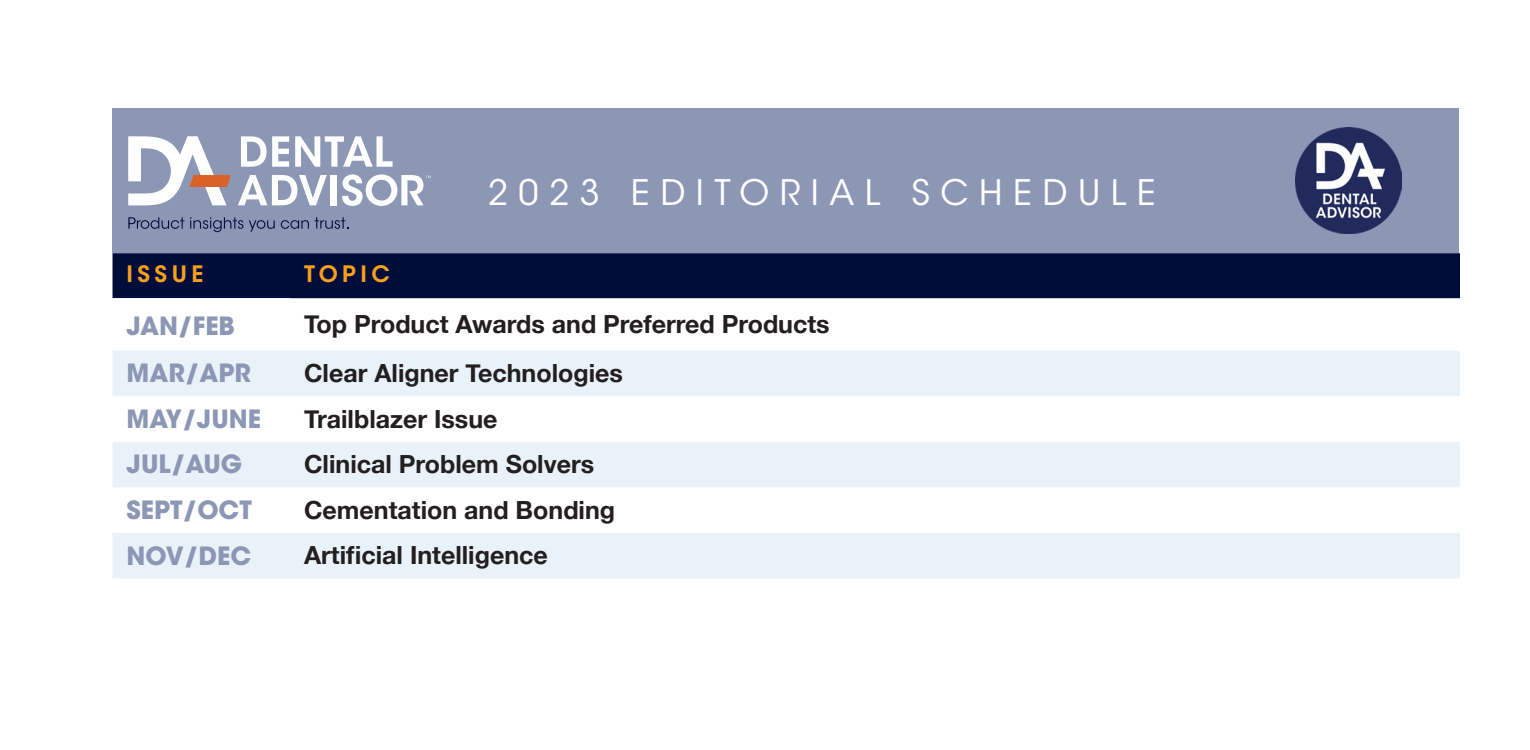
<style>
.page{position:relative;width:1530px;height:750px;background:#fff}
.page>*{position:absolute;margin:0;border:0;box-sizing:border-box;transform-origin:0 0}
.t1{font:35px "ITC Avant Garde Std";letter-spacing:.3em;color:#fff}
.t2{font:700 25px "Helvetica Neue";color:#231f20}
.t3{font:700 25px "ITC Avant Garde Std";color:#8c97b5}
.t4{font:600 22.5px "ITC Avant Garde Std";letter-spacing:.2em;color:#f89f1c}
</style>
<div class="page">
<div style="left:112px;top:108px;width:1347px;height:528px;background:#8c97b5"></div>
<div style="left:112px;top:253px;width:1350px;height:425px;background:#fff"></div>
<div style="left:112px;top:253px;width:1348px;height:45px;background:#000d3b"></div>
<svg style="left:112px;top:351px;width:1348px;height:227px;fill:#eaf2f9"></svg>
<svg style="left:241px;top:136px;width:48px;height:31px"></svg>
<svg style="left:295px;top:136px;width:98px;height:31px"></svg>
<svg style="left:238px;top:175px;width:89px;height:30px"></svg>
<div style="left:331px;top:175px;width:6px;height:30px;background:#fff"></div>
<svg style="left:128px;top:217px;width:147px;height:15px"></svg>
<svg style="left:281px;top:220px;width:28px;height:9px"></svg>
<svg style="left:315px;top:217px;width:33px;height:12px"></svg>
<svg style="left:128px;top:136px;width:103px;height:69px"></svg>
<svg style="left:342px;top:174px;width:89px;height:32px"></svg>
<img style="left:1295px;top:128px;width:107px;height:106px">
<h1 class="t1" style="left:488px;top:172px;width:670px">2023 EDITORIAL SCHEDULE</h1>
<p class="t4" style="left:127px;top:260px;width:78px">ISSUE</p>
<p class="t4" style="left:304px;top:260px;width:87px">TOPIC</p>
<p class="t3" style="left:127px;top:309px;width:110px">JAN/FEB</p>
<p class="t2" style="left:304px;top:305px;width:527px">Top Product Awards and Preferred Products</p>
<p class="t3" style="left:127px;top:357px;width:126px">MAR/APR</p>
<p class="t2" style="left:304px;top:354px;width:320px">Clear Aligner Technologies</p>
<p class="t3" style="left:127px;top:402px;width:136px">MAY/JUNE</p>
<p class="t2" style="left:304px;top:399px;width:195px">Trailblazer Issue</p>
<p class="t3" style="left:127px;top:448px;width:117px">JUL/AUG</p>
<p class="t2" style="left:304px;top:445px;width:292px">Clinical Problem Solvers</p>
<p class="t3" style="left:127px;top:494px;width:127px">SEPT/OCT</p>
<p class="t2" style="left:304px;top:490px;width:313px">Cementation and Bonding</p>
<p class="t3" style="left:127px;top:539px;width:126px">NOV/DEC</p>
<p class="t2" style="left:304px;top:536px;width:245px">Artificial Intelligence</p>
</div>
